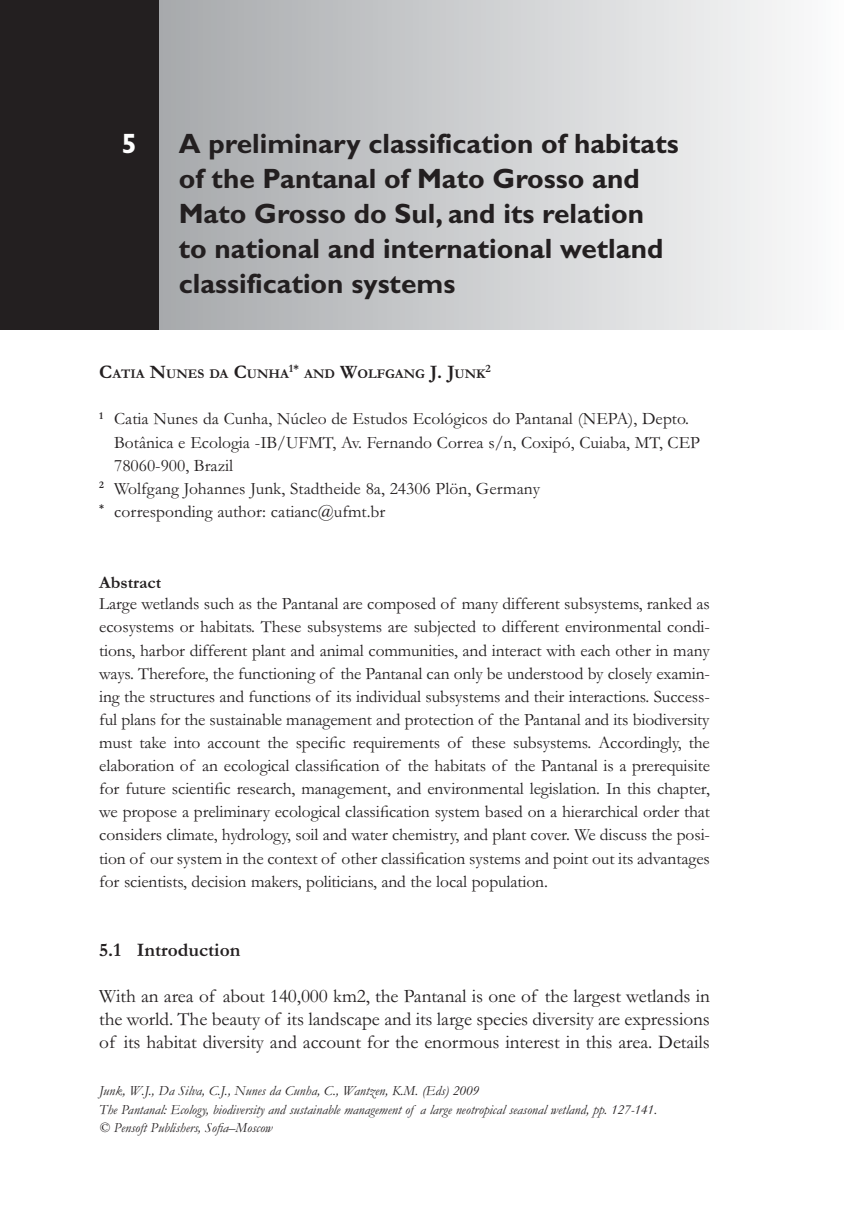
<style>
.page{position:relative;width:844px;height:1216px;background:#fff}
.page>*{position:absolute;margin:0;border:0;box-sizing:border-box;transform-origin:0 0}
.t1{font:700 28px/35px "Gill Sans";color:#231f20}
.t2{font:700 28px "Gill Sans";color:#fff}
.t3{font:19.25px/23.1px "Garamond";letter-spacing:-.005em;color:#231f20;text-align:justify}
.t4{font:700 19.25px "Garamond";color:#231f20}
.t5{font:17.5px/23.1px "Garamond";color:#231f20;text-align:justify}
.t6{font:700 17.5px "Garamond";color:#231f20}
.t7{font:italic 14px/18.4px "Garamond";color:#231f20}
.t8{font:700 13.47px "Garamond";color:#231f20}
.t9{font:700 11.2px "Garamond";color:#231f20}
.s1{font-size:19.25px}
</style>
<div class="page">
<div style="left:157px;top:0;width:686px;height:329px;background:linear-gradient(to right,#a6a9ac,#fbfbfc)"></div>
<div style="left:0;top:0;width:159px;height:329px;background:#231f20"></div>
<h1 class="t2" style="left:121px;top:134px;width:17px">5</h1>
<h1 class="t1" style="left:179px;top:129px;width:501px">A preliminary classification of habitats of the Pantanal of Mato Grosso and Mato Grosso do Sul, and its relation to national and international wetland classification systems</h1>
<p class="t8" style="left:99px;top:368px;width:191px"><span class="s1">C</span>ATIA <span class="s1">N</span>UNES DA <span class="s1">C</span>UNHA</p>
<p class="t9" style="left:289px;top:364px;width:11px">1*</p>
<p class="t8" style="left:304px;top:368px;width:183px">AND <span class="s1">W</span>OLFGANG <span class="s1">J. J</span>UNK</p>
<p class="t9" style="left:485px;top:364px;width:7px">2</p>
<p class="t5" style="left:99px;top:409px;width:591px"><sup>1</sup> Catia Nunes da Cunha, Núcleo de Estudos Ecológicos do Pantanal (NEPA), Depto.</p>
<p class="t5" style="left:114px;top:432px;width:587px">Botânica e Ecologia -IB/UFMT, Av. Fernando Correa s/n, Coxipó, Cuiaba, MT, CEP</p>
<p class="t5" style="left:114px;top:455px;width:120px">78060-900, Brazil</p>
<p class="t5" style="left:99px;top:478px;width:442px"><sup>2</sup> Wolfgang Johannes Junk, Stadtheide 8a, 24306 Plön, Germany</p>
<p class="t5" style="left:99px;top:502px;width:287px"><sup>*</sup> corresponding author: catianc@ufmt.br</p>
<p class="t6" style="left:99px;top:576px;width:64px">Abstract</p>
<p class="t5" style="left:99px;top:594px;width:612px">Large wetlands such as the Pantanal are composed of many different subsystems, ranked as ecosystems or habitats. These subsystems are subjected to different environmental condi&shy;tions, harbor different plant and animal communities, and interact with each other in many ways. Therefore, the functioning of the Pantanal can only be understood by closely examin&shy;ing the structures and functions of its individual subsystems and their interactions. Success&shy;ful plans for the sustainable management and protection of the Pantanal and its biodiversity must take into account the specific requirements of these subsystems. Accordingly, the elaboration of an ecological classification of the habitats of the Pantanal is a prerequisite for future scientific research, management, and environmental legislation. In this chapter, we propose a preliminary ecological classification system based on a hierarchical order that considers climate, hydrology, soil and water chemistry, and plant cover. We discuss the posi&shy;tion of our system in the context of other classification systems and point out its advantages for scientists, decision makers, politicians, and the local population.</p>
<p class="t4" style="left:99px;top:942px;width:142px">5.1 Introduction</p>
<p class="t3" style="left:99px;top:986px;width:612px">With an area of about 140,000 km2, the Pantanal is one of the largest wetlands in the world. The beauty of its landscape and its large species diversity are expressions of its habitat diversity and account for the enormous interest in this area. Details</p>
<p class="t7" style="left:99px;top:1083px;width:559px">Junk, W.J., Da Silva, C.J., Nunes da Cunha, C., Wantzen, K.M. (Eds) 2009<br>The Pantanal: Ecology, biodiversity and sustainable management of a large neotropical seasonal wetland, pp. 127-141. © Pensoft Publishers, Sofia–Moscow</p>
</div>
